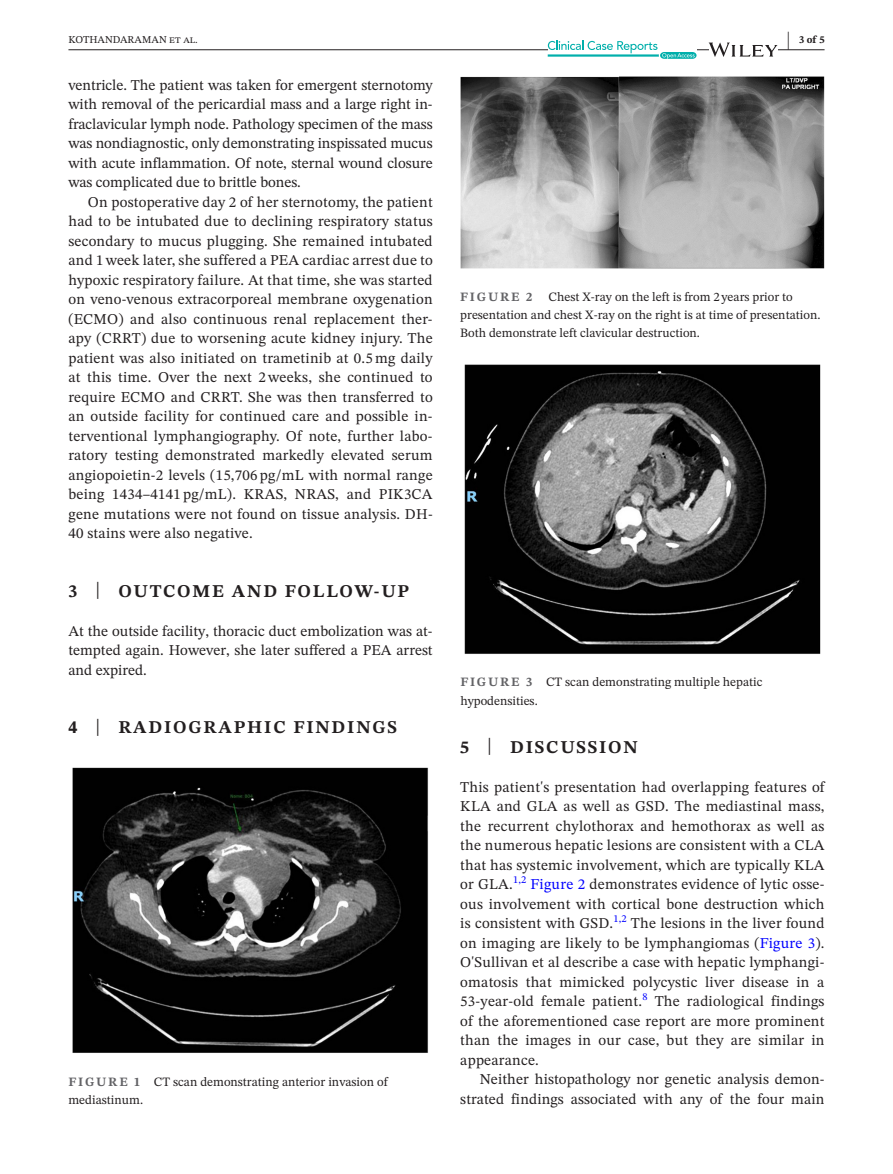
<style>
.page{position:relative;width:893px;height:1174px;background:#fff}
.page>*{position:absolute;margin:0;border:0;box-sizing:border-box;transform-origin:0 0}
.t1{font:700 21px "STIX Two Text";color:#231f20;scale:.42 1}
.t2{font:700 18px "STIX Two Text";letter-spacing:.1em;color:#231f20}
.t3{font:15px/19.5px "STIX Two Text";letter-spacing:.015em;color:#231f20;text-align:justify}
.t4{font:12.75px/18px "STIX Two Text";color:#231f20}
.t5{font:700 12.75px "STIX Two Text";letter-spacing:.14em;color:#636366}
.t6{font:10.5px "STIX Two Text";color:#231f20}
.t7{font:10.5px "STIX Two Text";color:#00f}
.t8{font:700 10.5px "STIX Two Text";color:#231f20}
.s1{font-weight:400;font-size:23.7px}
.s2{font-weight:700;color:#636366}
.s3{color:#00f}
</style>
<div class="page">
<hr style="left:68px;top:49px;width:756px;height:1px;background:#231f20">
<svg style="left:548px;top:41px;width:148px;height:18px"></svg>
<svg style="left:709px;top:43px;width:68px;height:14px"></svg>
<img style="left:73px;top:767px;width:355px;height:286px">
<img style="left:460px;top:76px;width:365px;height:193px">
<img style="left:464px;top:364px;width:356px;height:290px">
<h1 class="t1" style="left:787px;top:24px;width:8px">|</h1>
<p class="t6" style="left:68px;top:32px;width:131px">KOTHANDARAMAN et al.</p>
<p class="t8" style="left:799px;top:32px;width:27px">3 of 5</p>
<p class="t3" style="left:68px;top:75px;width:366px">ventricle. The patient was taken for emergent sternotomy with removal of the pericardial mass and a large right in&shy;fraclavicular lymph node. Pathology specimen of the mass was nondiagnostic, only demonstrating inspissated mucus with acute inflammation. Of note, sternal wound closure was complicated due to brittle bones.</p>
<p class="t3" style="left:68px;top:192px;width:366px;text-indent:20px">On postoperative day 2 of her sternotomy, the patient had to be intubated due to declining respiratory status secondary to mucus plugging. She remained intubated and 1 week later, she suffered a PEA cardiac arrest due to hypoxic respiratory failure. At that time, she was started on veno-venous extracorporeal membrane oxygenation (ECMO) and also continuous renal replacement ther&shy;apy (CRRT) due to worsening acute kidney injury. The patient was also initiated on trametinib at 0.5 mg daily at this time. Over the next 2 weeks, she continued to require ECMO and CRRT. She was then transferred to an outside facility for continued care and possible in&shy;terventional lymphangiography. Of note, further labo&shy;ratory testing demonstrated markedly elevated serum angiopoietin-2 levels (15,706 pg/mL with normal range being 1434–4141 pg/mL). KRAS, NRAS, and PIK3CA gene mutations were not found on tissue analysis. DH-40 stains were also negative.</p>
<p class="t4" style="left:460px;top:288px;width:362px;text-indent:88px">Chest X-ray on the left is from 2 years prior to presentation and chest X-ray on the right is at time of presentation.<br>Both demonstrate left clavicular destruction.</p>
<p class="t5" style="left:460px;top:288px;width:73px">FIGURE 2</p>
<p class="t2" style="left:68px;top:578px;width:342px">3 <span class="s1">|</span> OUTCOME AND FOLLOW-UP</p>
<p class="t3" style="left:68px;top:621px;width:366px">At the outside facility, thoracic duct embolization was at&shy;tempted again. However, she later suffered a PEA arrest and expired.</p>
<p class="t2" style="left:68px;top:714px;width:330px">4 <span class="s1">|</span> RADIOGRAPHIC FINDINGS</p>
<p class="t4" style="left:68px;top:1072px;width:321px"><span class="s2">FIGURE 1</span> CT scan demonstrating anterior invasion of mediastinum.</p>
<p class="t4" style="left:460px;top:673px;width:304px"><span class="s2">FIGURE 3</span> CT scan demonstrating multiple hepatic hypodensities.</p>
<p class="t2" style="left:460px;top:734px;width:179px">5 <span class="s1">|</span> DISCUSSION</p>
<p class="t3" style="left:460px;top:777px;width:366px">This patient's presentation had overlapping features of KLA and GLA as well as GSD. The mediastinal mass, the recurrent chylothorax and hemothorax as well as the numerous hepatic lesions are consistent with a CLA that has systemic involvement, which are typically KLA or GLA.</p>
<p class="t7" style="left:513px;top:871px;width:15px">1,2</p>
<p class="t3" style="left:460px;top:874px;width:366px;text-indent:70px"><span class="s3">Figure 2</span> demonstrates evidence of lytic osse&shy;ous involvement with cortical bone destruction which is consistent with GSD.</p>
<p class="t7" style="left:613px;top:910px;width:15px">1,2</p>
<p class="t3" style="left:460px;top:913px;width:366px;text-indent:171px">The lesions in the liver found on imaging are likely to be lymphangiomas (<span class="s3">Figure 3</span>).<br>O'Sullivan et al describe a case with hepatic lymphangi&shy;omatosis that mimicked polycystic liver disease in a 53-year-old female patient.</p>
<p class="t7" style="left:642px;top:988px;width:7px">8</p>
<p class="t3" style="left:460px;top:991px;width:366px;text-indent:194px">The radiological findings of the aforementioned case report are more prominent than the images in our case, but they are similar in appearance.</p>
<p class="t3" style="left:460px;top:1069px;width:366px;text-align:right">Neither histopathology nor genetic analysis demon&shy;strated findings associated with any of the four main</p>
</div>
